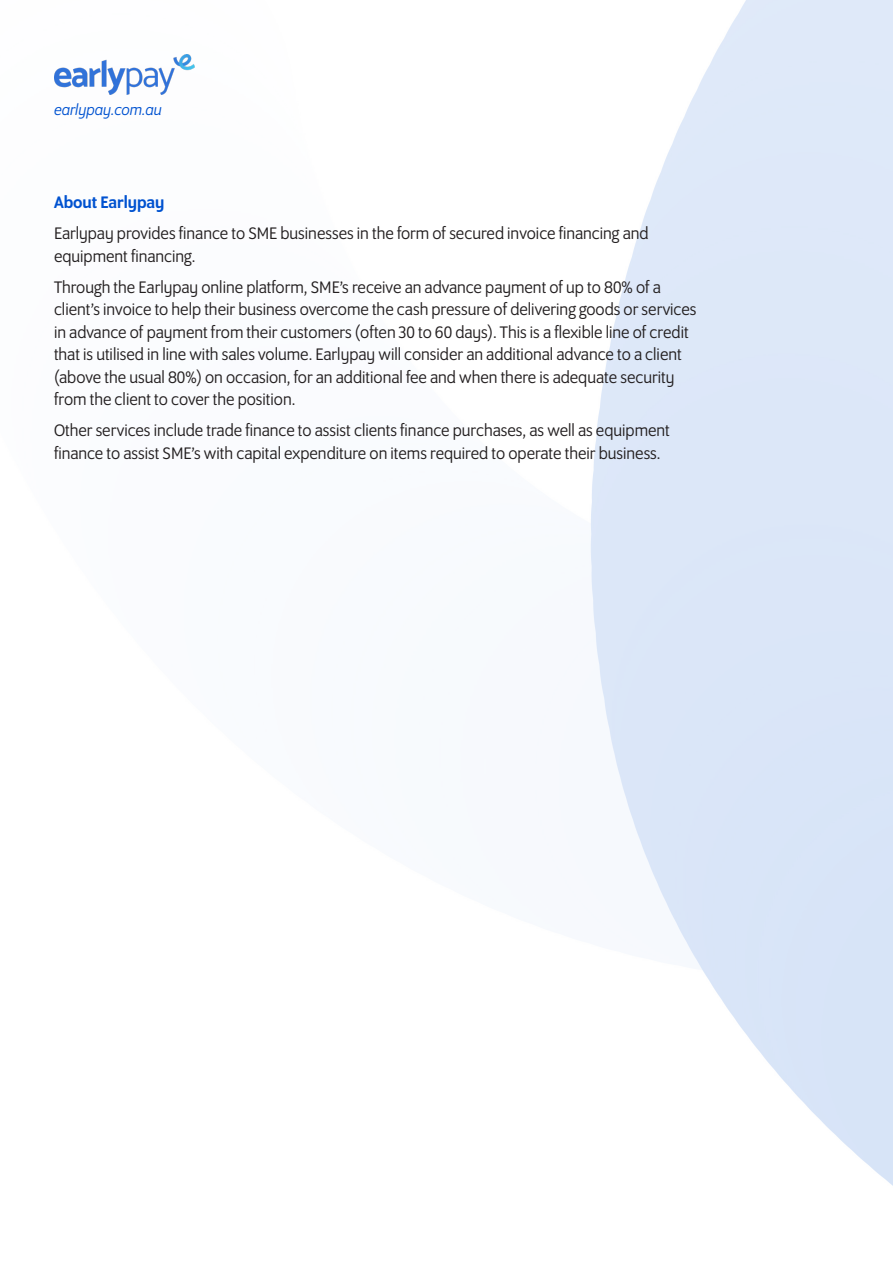
<style>
.page{position:relative;width:893px;height:1263px;background:#fff}
.page>*{position:absolute;margin:0;border:0;box-sizing:border-box;transform-origin:0 0}
.Body_Text{font:18px/22.5px "Program OT";color:#231f20}
.Body_Text-2{font:500 18px "Program OT";color:#0052d0}
.Body_Text-3{font:italic 16.5px "Program OT";color:#0052d0}
</style>
<div class="page">
<img style="left:54px;top:0;width:839px;height:1186px">
<p class="Body_Text-3" style="left:54px;top:101px;width:109px">earlypay.com.au</p>
<p class="Body_Text-2" style="left:54px;top:192px;width:112px">About Earlypay</p>
<p class="Body_Text" style="left:54px;top:222px;width:596px">Earlypay provides finance to SME businesses in the form of secured invoice financing and equipment financing.</p>
<p class="Body_Text" style="left:54px;top:276px;width:644px">Through the Earlypay online platform, SME’s receive an advance payment of up to 80% of a client’s invoice to help their business overcome the cash pressure of delivering goods or services in advance of payment from their customers (often 30 to 60 days). This is a flexible line of credit that is utilised in line with sales volume. Earlypay will consider an additional advance to a client (above the usual 80%) on occasion, for an additional fee and when there is adequate security from the client to cover the position.</p>
<p class="Body_Text" style="left:54px;top:419px;width:617px">Other services include trade finance to assist clients finance purchases, as well as equipment finance to assist SME’s with capital expenditure on items required to operate their business.</p>
</div>
